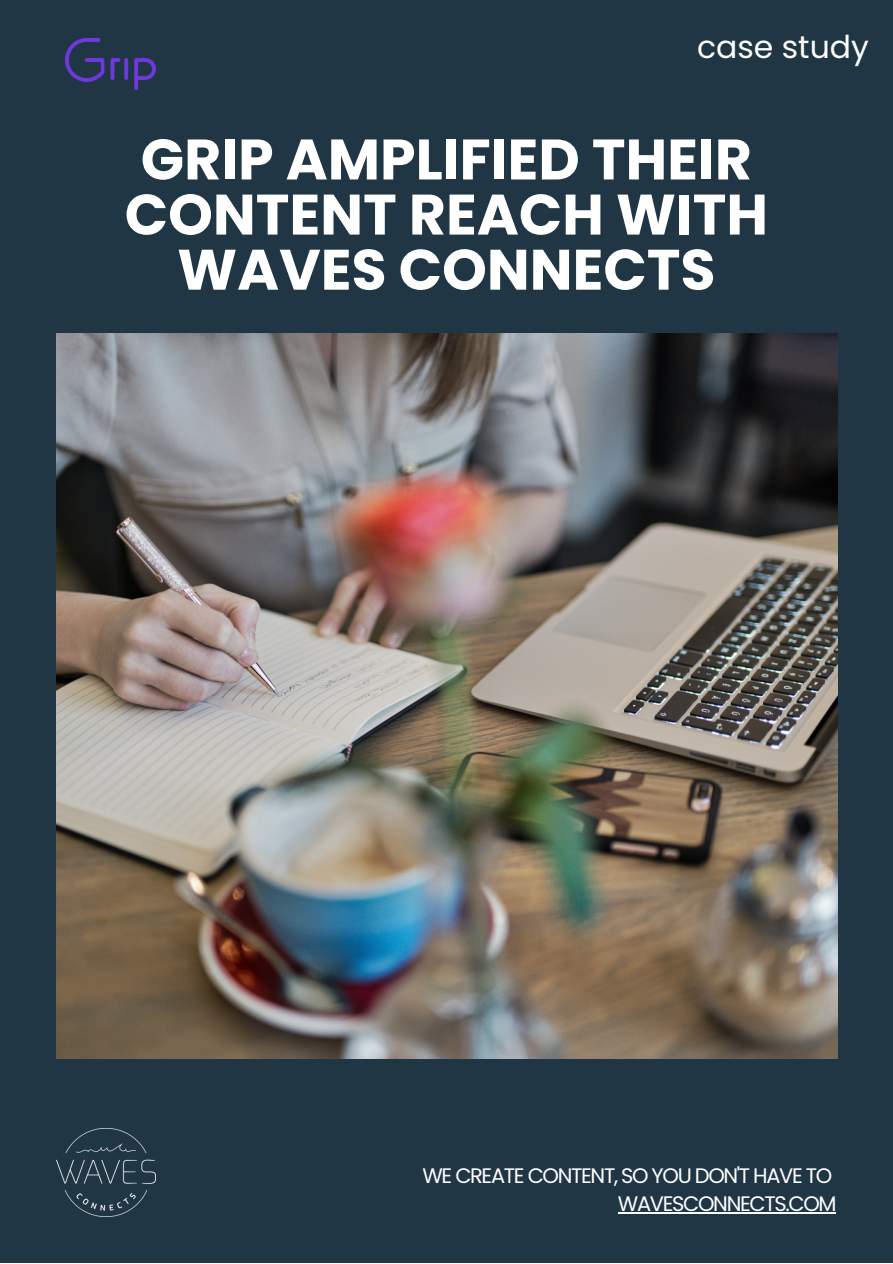
<style>
.page{position:relative;width:893px;height:1264px;background:#fff}
.page>*{position:absolute;margin:0;border:0;box-sizing:border-box;transform-origin:0 0}
.t1{font:700 57px/55.1px "Poppins";color:#fff;text-align:center}
.t2{font:31.5px "Poppins";color:#fff}
.t3{font:21px "Poppins";letter-spacing:-.065em;color:#fff}
</style>
<div class="page">
<div style="left:0;top:0;width:892px;height:1262px;background:#213645"></div>
<img style="left:56px;top:333px;width:781px;height:725px">
<img style="left:65px;top:39px;width:90px;height:50px">
<img style="left:56px;top:1128px;width:99px;height:88px">
<hr style="left:618px;top:1212px;width:217px;height:1px;background:#fff">
<p class="t2" style="left:697px;top:24px;width:173px">case study</p>
<p class="t1" style="left:125px;top:132px;width:644px">GRIP AMPLIFIED THEIR<br>CONTENT REACH WITH<br>WAVES CONNECTS</p>
<p class="t3" style="left:422px;top:1161px;width:411px">WE CREATE CONTENT, SO YOU DON'T HAVE TO</p>
<p class="t3" style="left:618px;top:1189px;width:220px">WAVESCONNECTS.COM</p>
</div>
